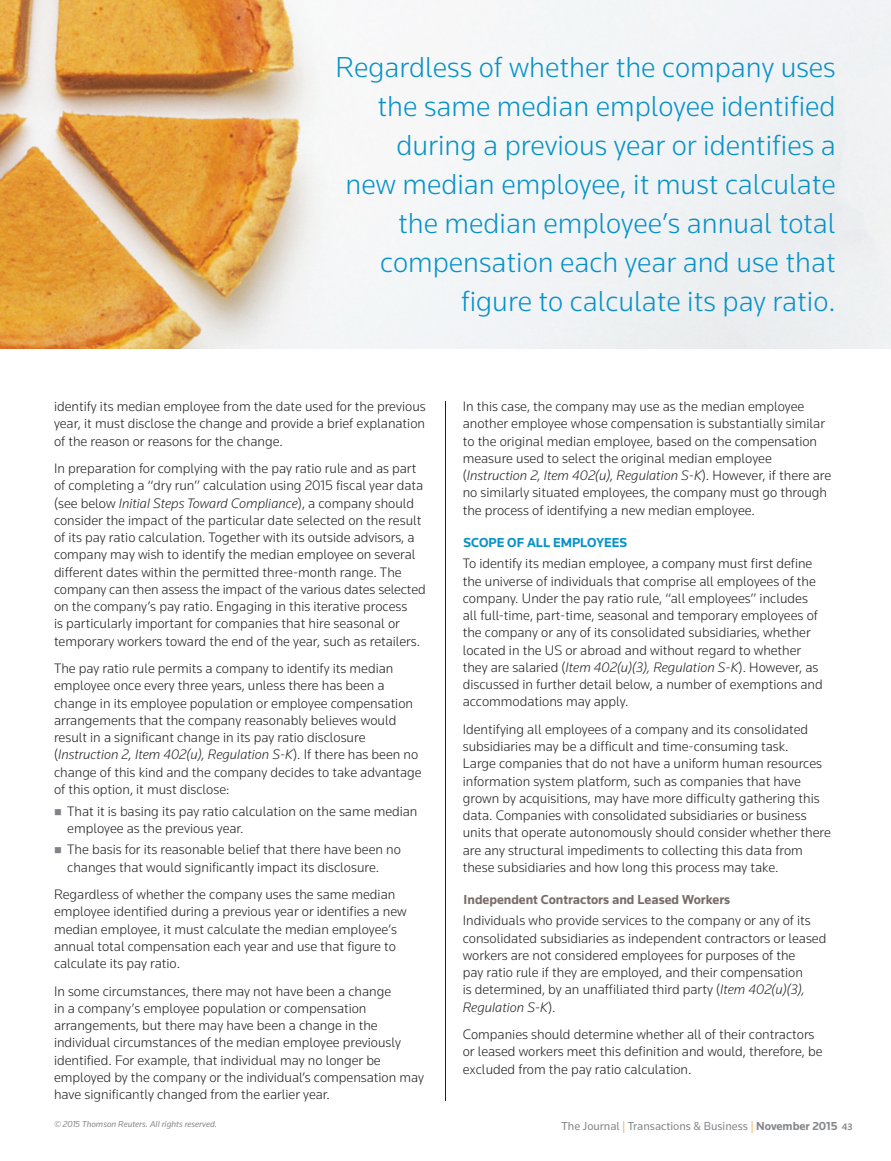
<style>
.page{position:relative;width:891px;height:1161px;background:#fff}
.page>*{position:absolute;margin:0;border:0;box-sizing:border-box;transform-origin:0 0}
.Body_Copy{font:300 30px/39px "Knowledge";color:#0792c8;text-align:right}
.Body_Copy-2{font:300 14.25px/17.2px "Knowledge";color:#231f20}
.Body_Copy_Before_Bul{font:300 14.25px/17.2px "Knowledge";color:#231f20}
.Heading_3{font:700 13.5px "Knowledge";color:#786d69}
.Heading_2{font:700 13.5px "Knowledge";color:#0792c8}
.t1{font:12px "Knowledge";color:#86888b}
.t2{font:500 9.75px "Knowledge";color:#86888b}
.t3{font:italic 9px "Knowledge";color:#86888b}
.s1{font-style:italic}
.s2{font-weight:300;color:#f6891f}
.s3{font-weight:700}
</style>
<div class="page">
<hr style="left:445px;top:401px;width:1px;height:700px;background:#231f20">
<img style="left:0;top:0;width:891px;height:349px">
<p class="Body_Copy" style="left:335px;top:47px;width:502px">Regardless of whether the company uses the same median employee identified during a previous year or identifies a<br>new median employee, it must calculate the median employee’s annual total compensation each year and use that figure to calculate its pay ratio.</p>
<p class="Body_Copy-2" style="left:54px;top:398px;width:373px;text-align:justify">identify its median employee from the date used for the previous year, it must disclose the change and provide a brief explanation of the reason or reasons for the change.</p>
<p class="Body_Copy-2" style="left:54px;top:460px;width:373px">In preparation for complying with the pay ratio rule and as part of completing a “dry run” calculation using 2015 fiscal year data (see below <span class="s1">Initial Steps Toward Compliance</span>), a company should consider the impact of the particular date selected on the result of its pay ratio calculation. Together with its outside advisors, a company may wish to identify the median employee on several different dates within the permitted three-month range. The company can then assess the impact of the various dates selected on the company’s pay ratio. Engaging in this iterative process<br>is particularly important for companies that hire seasonal or temporary workers toward the end of the year, such as retailers.</p>
<p class="Body_Copy_Before_Bul" style="left:54px;top:660px;width:369px">The pay ratio rule permits a company to identify its median employee once every three years, unless there has been a change in its employee population or employee compensation arrangements that the company reasonably believes would result in a significant change in its pay ratio disclosure (<span class="s1">Instruction 2, Item 402(u), Regulation S-K</span>). If there has been no change of this kind and the company decides to take advantage of this option, it must disclose:</p>
<p class="Body_Copy-2" style="left:67px;top:802px;width:352px">That it is basing its pay ratio calculation on the same median employee as the previous year.</p>
<p class="Body_Copy-2" style="left:67px;top:841px;width:335px">The basis for its reasonable belief that there have been no changes that would significantly impact its disclosure.</p>
<p class="Body_Copy-2" style="left:54px;top:885px;width:354px">Regardless of whether the company uses the same median employee identified during a previous year or identifies a new median employee, it must calculate the median employee’s annual total compensation each year and use that figure to calculate its pay ratio.</p>
<p class="Body_Copy-2" style="left:54px;top:982px;width:372px">In some circumstances, there may not have been a change<br>in a company’s employee population or compensation arrangements, but there may have been a change in the individual circumstances of the median employee previously identified. For example, that individual may no longer be employed by the company or the individual’s compensation may have significantly changed from the earlier year.</p>
<p class="t3" style="left:54px;top:1119px;width:165px">© 2015 Thomson Reuters. All rights reserved.</p>
<p class="Body_Copy-2" style="left:463px;top:398px;width:370px">In this case, the company may use as the median employee another employee whose compensation is substantially similar to the original median employee, based on the compensation measure used to select the original median employee (<span class="s1">Instruction 2, Item 402(u), Regulation S-K</span>). However, if there are no similarly situated employees, the company must go through the process of identifying a new median employee.</p>
<p class="Heading_2" style="left:463px;top:534px;width:165px">SCOPE OF ALL EMPLOYEES</p>
<p class="Body_Copy-2" style="left:463px;top:555px;width:361px">To identify its median employee, a company must first define the universe of individuals that comprise all employees of the company. Under the pay ratio rule, “all employees” includes all full-time, part-time, seasonal and temporary employees of the company or any of its consolidated subsidiaries, whether located in the US or abroad and without regard to whether they are salaried (<span class="s1">Item 402(u)(3), Regulation S-K</span>). However, as discussed in further detail below, a number of exemptions and accommodations may apply.</p>
<p class="Body_Copy-2" style="left:463px;top:720px;width:370px">Identifying all employees of a company and its consolidated subsidiaries may be a difficult and time-consuming task.<br>Large companies that do not have a uniform human resources information system platform, such as companies that have grown by acquisitions, may have more difficulty gathering this data. Companies with consolidated subsidiaries or business units that operate autonomously should consider whether there are any structural impediments to collecting this data from these subsidiaries and how long this process may take.</p>
<p class="Heading_3" style="left:464px;top:891px;width:268px">Independent Contractors and Leased Workers</p>
<p class="Body_Copy-2" style="left:463px;top:912px;width:365px">Individuals who provide services to the company or any of its consolidated subsidiaries as independent contractors or leased workers are not considered employees for purposes of the<br>pay ratio rule if they are employed, and their compensation<br>is determined, by an unaffiliated third party (<span class="s1">Item 402(u)(3), Regulation S-K</span>).</p>
<p class="Body_Copy-2" style="left:463px;top:1026px;width:361px">Companies should determine whether all of their contractors or leased workers meet this definition and would, therefore, be excluded from the pay ratio calculation.</p>
<p class="t1" style="left:562px;top:1118px;width:277px">The Journal <span class="s2">|</span> Transactions &amp; Business <span class="s2">|</span> <span class="s3">November 2015</span></p>
<p class="t2" style="left:842px;top:1120px;width:12px">43</p>
</div>
